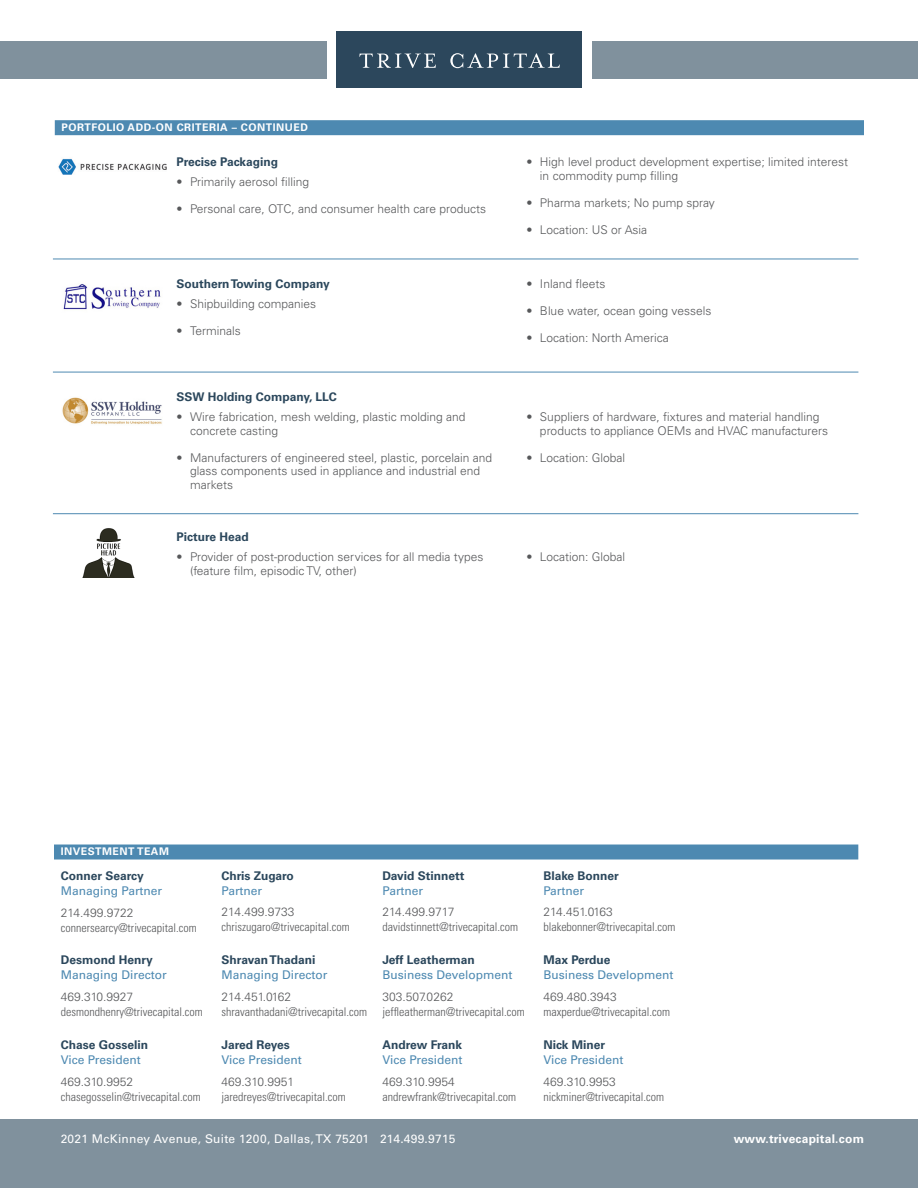
<style>
.page{position:relative;width:918px;height:1188px;background:#fff}
.page>*{position:absolute;margin:0;border:0;box-sizing:border-box;transform-origin:0 0}
.t1{font:300 12px/13.5px "Univers";color:#57585a}
.t2{font:300 condensed 12px "Univers";color:#57585a}
.t3{font:700 12px "Univers";color:#2b475c}
.t4{font:12px "Univers";color:#4d89b1}
.t5{font:12px "Univers";letter-spacing:.02em;color:#fff}
.t6{font:700 12px "Univers";letter-spacing:.02em;color:#fff}
.t7{font:700 10.5px "Univers";letter-spacing:.05em;color:#fff}
</style>
<div class="page">
<div style="left:0;top:41px;width:918px;height:38px;background:#80919d"></div>
<div style="left:327px;top:23px;width:264px;height:75px;background:#fff"></div>
<div style="left:336px;top:32px;width:246px;height:56px;background:#2c475c"></div>
<svg style="left:359px;top:54px;width:77px;height:14px"></svg>
<svg style="left:450px;top:53px;width:110px;height:15px"></svg>
<div style="left:0;top:1120px;width:918px;height:68px;background:#80919d"></div>
<div style="left:55px;top:120px;width:809px;height:15px;background:#4d89b1"></div>
<div style="left:54px;top:845px;width:804px;height:15px;background:#4d89b1"></div>
<img style="left:58px;top:158px;width:109px;height:17px">
<hr style="left:53px;top:259px;width:805px;height:1px;background:#4d89b1">
<hr style="left:53px;top:372px;width:805px;height:1px;background:#4d89b1">
<hr style="left:53px;top:513px;width:805px;height:1px;background:#4d89b1">
<img style="left:63px;top:284px;width:98px;height:26px">
<img style="left:62px;top:397px;width:100px;height:28px">
<img style="left:83px;top:528px;width:51px;height:50px">
<p class="t7" style="left:62px;top:121px;width:248px">PORTFOLIO ADD-ON CRITERIA – CONTINUED</p>
<p class="t3" style="left:177px;top:155px;width:103px">Precise Packaging</p>
<p class="t1" style="left:177px;top:175px;width:134px">• Primarily aerosol filling</p>
<p class="t1" style="left:177px;top:202px;width:311px">• Personal care, OTC, and consumer health care products</p>
<p class="t3" style="left:177px;top:277px;width:155px">Southern Towing Company</p>
<p class="t1" style="left:177px;top:297px;width:141px">• Shipbuilding companies</p>
<p class="t1" style="left:177px;top:324px;width:66px">• Terminals</p>
<p class="t3" style="left:177px;top:390px;width:162px">SSW Holding Company, LLC</p>
<p class="t1" style="left:190px;top:410px;width:277px;text-indent:-14px">• Wire fabrication, mesh welding, plastic molding and concrete casting</p>
<p class="t1" style="left:190px;top:451px;width:304px;text-indent:-14px">• Manufacturers of engineered steel, plastic, porcelain and glass components used in appliance and industrial end markets</p>
<p class="t1" style="left:540px;top:155px;width:310px;text-indent:-14px">• High level product development expertise; limited interest in commodity pump filling</p>
<p class="t1" style="left:526px;top:196px;width:190px">• Pharma markets; No pump spray</p>
<p class="t1" style="left:526px;top:223px;width:122px">• Location: US or Asia</p>
<p class="t1" style="left:526px;top:277px;width:80px">• Inland fleets</p>
<p class="t1" style="left:526px;top:304px;width:186px">• Blue water, ocean going vessels</p>
<p class="t1" style="left:526px;top:331px;width:144px">• Location: North America</p>
<p class="t1" style="left:540px;top:410px;width:290px;text-indent:-14px">• Suppliers of hardware, fixtures and material handling products to appliance OEMs and HVAC manufacturers</p>
<p class="t1" style="left:526px;top:451px;width:100px">• Location: Global</p>
<p class="t3" style="left:177px;top:530px;width:74px">Picture Head</p>
<p class="t1" style="left:190px;top:550px;width:295px;text-indent:-14px">• Provider of post-production services for all media types (feature film, episodic TV, other)</p>
<p class="t1" style="left:526px;top:550px;width:100px">• Location: Global</p>
<p class="t7" style="left:61px;top:845px;width:110px">INVESTMENT TEAM</p>
<p class="t3" style="left:61px;top:869px;width:85px">Conner Searcy</p>
<p class="t4" style="left:61px;top:884px;width:103px">Managing Partner</p>
<p class="t1" style="left:61px;top:906px;width:74px">214.499.9722</p>
<p class="t2" style="left:61px;top:920px;width:138px">connersearcy@trivecapital.com</p>
<p class="t3" style="left:61px;top:953px;width:94px">Desmond Henry</p>
<p class="t4" style="left:61px;top:968px;width:108px">Managing Director</p>
<p class="t1" style="left:61px;top:990px;width:74px">469.310.9927</p>
<p class="t2" style="left:61px;top:1005px;width:144px">desmondhenry@trivecapital.com</p>
<p class="t3" style="left:61px;top:1038px;width:89px">Chase Gosselin</p>
<p class="t4" style="left:61px;top:1053px;width:82px">Vice President</p>
<p class="t1" style="left:61px;top:1075px;width:74px">469.310.9952</p>
<p class="t2" style="left:61px;top:1089px;width:142px">chasegosselin@trivecapital.com</p>
<p class="t3" style="left:222px;top:868px;width:74px">Chris Zugaro</p>
<p class="t4" style="left:222px;top:883px;width:42px">Partner</p>
<p class="t1" style="left:222px;top:905px;width:74px">214.499.9733</p>
<p class="t2" style="left:222px;top:920px;width:130px">chriszugaro@trivecapital.com</p>
<p class="t3" style="left:222px;top:953px;width:95px">Shravan Thadani</p>
<p class="t4" style="left:222px;top:968px;width:108px">Managing Director</p>
<p class="t1" style="left:222px;top:990px;width:71px">214.451.0162</p>
<p class="t2" style="left:222px;top:1005px;width:147px">shravanthadani@trivecapital.com</p>
<p class="t3" style="left:222px;top:1038px;width:70px">Jared Reyes</p>
<p class="t4" style="left:222px;top:1053px;width:82px">Vice President</p>
<p class="t1" style="left:222px;top:1075px;width:74px">469.310.9951</p>
<p class="t2" style="left:222px;top:1089px;width:126px">jaredreyes@trivecapital.com</p>
<p class="t3" style="left:382px;top:868px;width:83px">David Stinnett</p>
<p class="t4" style="left:382px;top:883px;width:42px">Partner</p>
<p class="t1" style="left:382px;top:905px;width:73px">214.499.9717</p>
<p class="t2" style="left:382px;top:920px;width:137px">davidstinnett@trivecapital.com</p>
<p class="t3" style="left:382px;top:953px;width:94px">Jeff Leatherman</p>
<p class="t4" style="left:382px;top:968px;width:132px">Business Development</p>
<p class="t1" style="left:382px;top:990px;width:72px">303.507.0262</p>
<p class="t2" style="left:382px;top:1005px;width:144px">jeffleatherman@trivecapital.com</p>
<p class="t3" style="left:382px;top:1038px;width:81px">Andrew Frank</p>
<p class="t4" style="left:382px;top:1053px;width:82px">Vice President</p>
<p class="t1" style="left:382px;top:1075px;width:74px">469.310.9954</p>
<p class="t2" style="left:382px;top:1089px;width:135px">andrewfrank@trivecapital.com</p>
<p class="t3" style="left:543px;top:868px;width:77px">Blake Bonner</p>
<p class="t4" style="left:543px;top:883px;width:42px">Partner</p>
<p class="t1" style="left:543px;top:905px;width:71px">214.451.0163</p>
<p class="t2" style="left:543px;top:920px;width:134px">blakebonner@trivecapital.com</p>
<p class="t3" style="left:543px;top:953px;width:69px">Max Perdue</p>
<p class="t4" style="left:543px;top:968px;width:132px">Business Development</p>
<p class="t1" style="left:543px;top:990px;width:75px">469.480.3943</p>
<p class="t2" style="left:543px;top:1005px;width:128px">maxperdue@trivecapital.com</p>
<p class="t3" style="left:543px;top:1038px;width:63px">Nick Miner</p>
<p class="t4" style="left:543px;top:1053px;width:82px">Vice President</p>
<p class="t1" style="left:543px;top:1075px;width:74px">469.310.9953</p>
<p class="t2" style="left:543px;top:1089px;width:122px">nickminer@trivecapital.com</p>
<p class="t5" style="left:61px;top:1132px;width:396px">2021 McKinney Avenue, Suite 1200, Dallas, TX 75201 214.499.9715</p>
<p class="t6" style="left:734px;top:1132px;width:132px">www.trivecapital.com</p>
</div>
